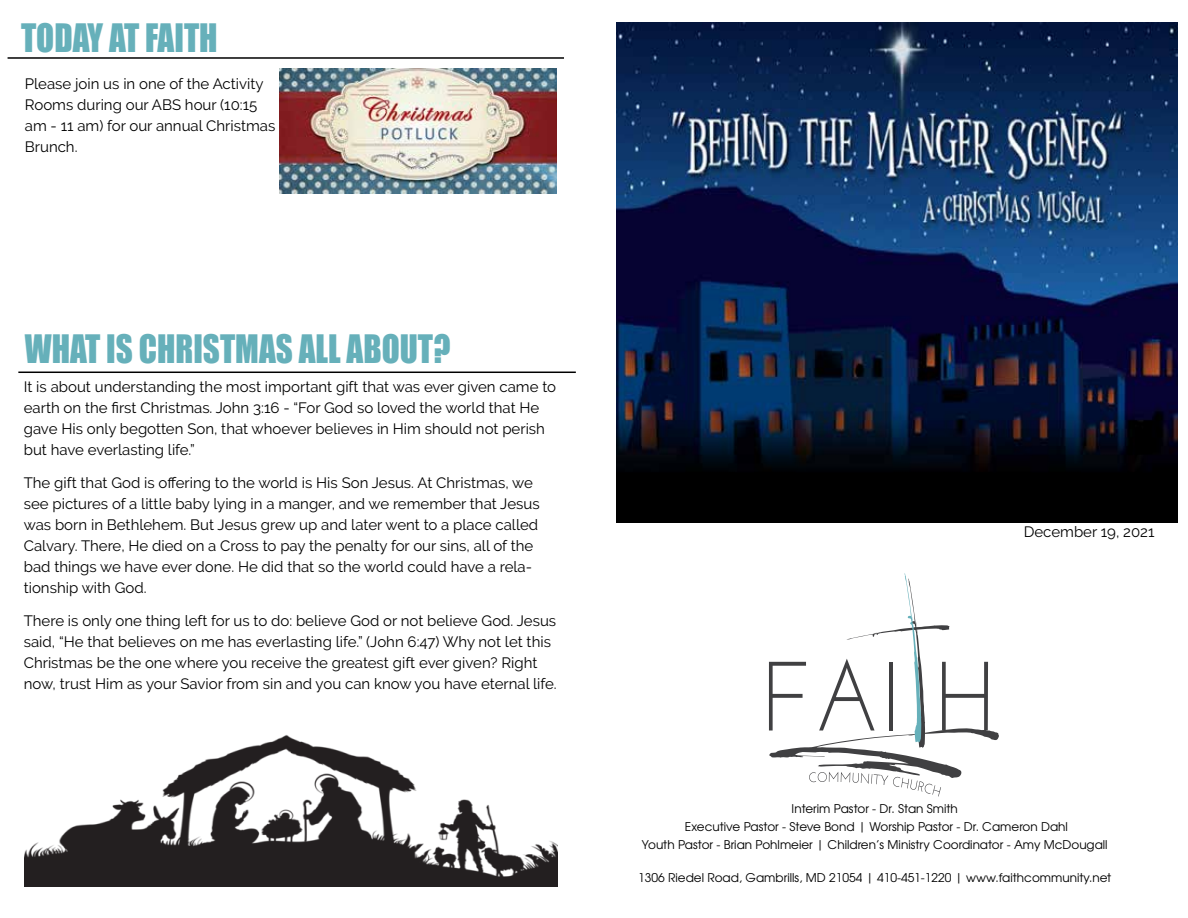
<style>
.page{position:relative;width:1188px;height:918px;background:#fff}
.page>*{position:absolute;margin:0;border:0;box-sizing:border-box;transform-origin:0 0}
.t1{font:36px "Impact";color:#66b0ba;scale:.92 1}
.t2{font:15px/21px "Raleway";color:#000}
.t3{font:12px/18px "Te X Gyre Adventor";color:#000;text-align:center}
</style>
<div class="page">
<img style="left:617px;top:23px;width:560px;height:500px">
<svg style="left:769px;top:573px;width:230px;height:224px"></svg>
<hr style="left:8px;top:57px;width:556px;height:2px;background:#000">
<img style="left:280px;top:68px;width:276px;height:126px">
<hr style="left:18px;top:372px;width:558px;height:1px;background:#000">
<img style="left:25px;top:735px;width:532px;height:152px">
<h1 class="t1" style="left:21px;top:10px;width:215px">TODAY AT FAITH</h1>
<p class="t2" style="left:25px;top:73px;width:252px">Please join us in one of the Activity<br>Rooms during our ABS hour (10:15 am - 11 am) for our annual Christmas<br>Brunch.</p>
<h1 class="t1" style="left:25px;top:321px;width:464px">WHAT IS CHRISTMAS ALL ABOUT?</h1>
<p class="t2" style="left:24px;top:376px;width:534px">It is about understanding the most important gift that was ever given came to earth on the first Christmas. John 3:16 - “For God so loved the world that He gave His only begotten Son, that whoever believes in Him should not perish but have everlasting life.”</p>
<p class="t2" style="left:24px;top:472px;width:517px">The gift that God is offering to the world is His Son Jesus. At Christmas, we see pictures of a little baby lying in a manger, and we remember that Jesus was born in Bethlehem. But Jesus grew up and later went to a place called Calvary. There, He died on a Cross to pay the penalty for our sins, all of the bad things we have ever done. He did that so the world could have a rela&shy;tionship with God.</p>
<p class="t2" style="left:24px;top:610px;width:534px">There is only one thing left for us to do: believe God or not believe God. Jesus said, “He that believes on me has everlasting life.” (John 6:47) Why not let this Christmas be the one where you receive the greatest gift ever given? Right now, trust Him as your Savior from sin and you can know you have eternal life.</p>
<p class="t2" style="left:1024px;top:522px;width:132px">December 19, 2021</p>
<p class="t3" style="left:642px;top:799px;width:467px">Interim Pastor - Dr. Stan Smith<br>Executive Pastor - Steve Bond | Worship Pastor - Dr. Cameron Dahl<br>Youth Pastor - Brian Pohlmeier | Children’s Ministry Coordinator - Amy McDougall</p>
<p class="t3" style="left:638px;top:868px;width:475px">1306 Riedel Road, Gambrills, MD 21054 | 410-451-1220 | www.faithcommunity.net</p>
</div>
